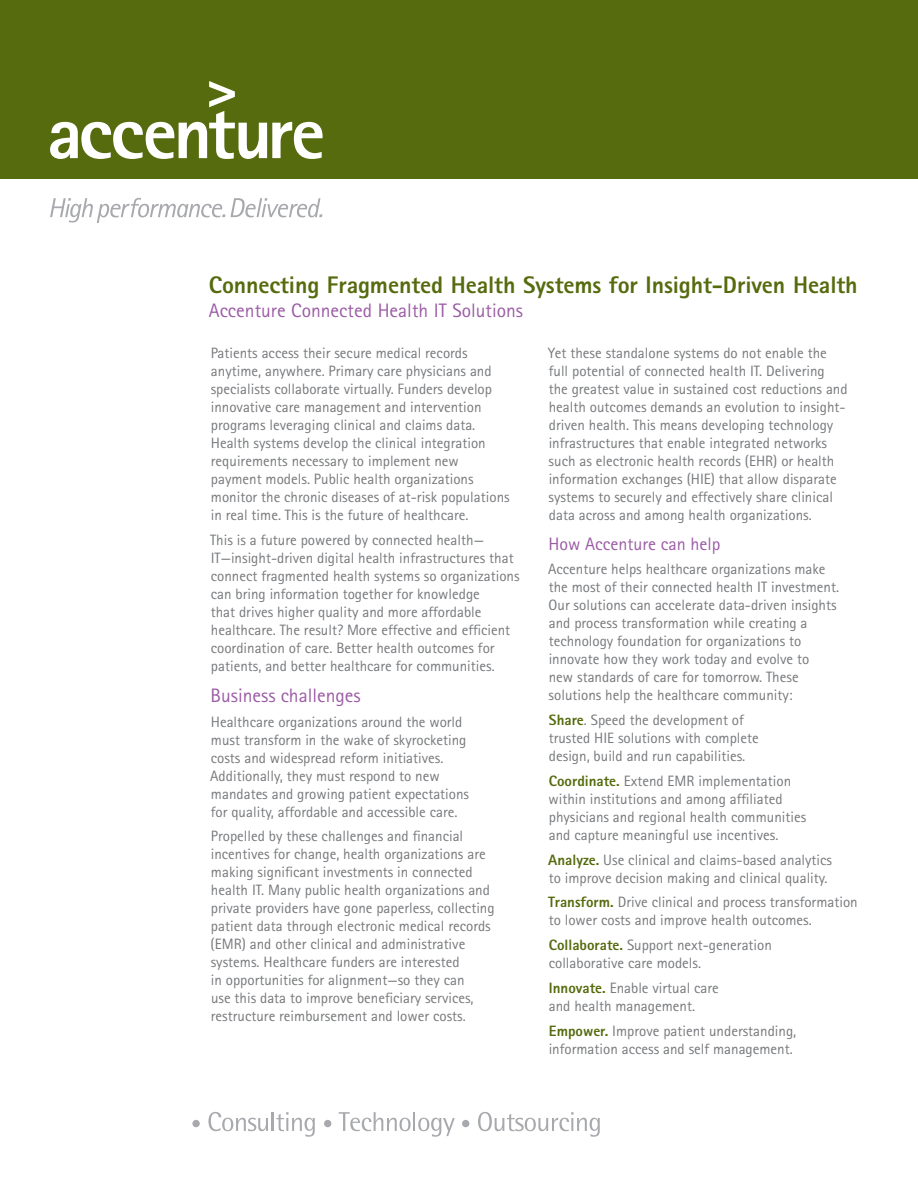
<style>
.page{position:relative;width:918px;height:1188px;background:#fff}
.page>*{position:absolute;margin:0;border:0;box-sizing:border-box;transform-origin:0 0}
.header1{font:800 24px "Agfa Rotis Sans Serif";letter-spacing:-.005em;color:#556b0e}
.header1-2{font:19.5px "Agfa Rotis Sans Serif";color:#9b5ba5}
.body_copy{font:18px "Agfa Rotis Sans Serif";color:#9b5ba5}
.body_copy-2{font:15px/18px "Agfa Rotis Sans Serif";color:#76787b}
.s1{font-weight:800;color:#556b0e}
</style>
<div class="page">
<div style="left:0;top:0;width:918px;height:178px;background:#556b0e"></div>
<svg style="left:50px;top:81px;width:273px;height:78px"></svg>
<svg style="left:50px;top:198px;width:272px;height:25px"></svg>
<div style="left:192px;top:1120px;width:8px;height:7px;background:#a8a9ad;border-radius:50%"></div>
<svg style="left:208px;top:1112px;width:107px;height:25px"></svg>
<div style="left:324px;top:1120px;width:7px;height:7px;background:#a8a9ad;border-radius:50%"></div>
<svg style="left:339px;top:1112px;width:116px;height:25px"></svg>
<div style="left:462px;top:1120px;width:7px;height:7px;background:#a8a9ad;border-radius:50%"></div>
<svg style="left:478px;top:1112px;width:122px;height:25px"></svg>
<p class="header1" style="left:209px;top:270px;width:650px">Connecting Fragmented Health Systems for Insight-Driven Health</p>
<p class="header1-2" style="left:209px;top:299px;width:316px">Accenture Connected Health IT Solutions</p>
<p class="body_copy-2" style="left:211px;top:344px;width:300px">Patients access their secure medical records anytime, anywhere. Primary care physicians and specialists collaborate virtually. Funders develop innovative care management and intervention programs leveraging clinical and claims data.<br>Health systems develop the clinical integration requirements necessary to implement new payment models. Public health organizations monitor the chronic diseases of at-risk populations in real time. This is the future of healthcare.</p>
<p class="body_copy-2" style="left:210px;top:531px;width:311px">This is a future powered by connected health— IT—insight-driven digital health infrastructures that connect fragmented health systems so organizations can bring information together for knowledge<br>that drives higher quality and more affordable healthcare. The result? More effective and efficient coordination of care. Better health outcomes for patients, and better healthcare for communities.</p>
<p class="header1-2" style="left:211px;top:684px;width:152px">Business challenges</p>
<p class="body_copy-2" style="left:210px;top:713px;width:260px">Healthcare organizations around the world must transform in the wake of skyrocketing costs and widespread reform initiatives.<br>Additionally, they must respond to new mandates and growing patient expectations for quality, affordable and accessible care.</p>
<p class="body_copy-2" style="left:211px;top:827px;width:286px">Propelled by these challenges and financial incentives for change, health organizations are making significant investments in connected health IT. Many public health organizations and private providers have gone paperless, collecting patient data through electronic medical records (EMR) and other clinical and administrative systems. Healthcare funders are interested<br>in opportunities for alignment—so they can<br>use this data to improve beneficiary services, restructure reimbursement and lower costs.</p>
<p class="body_copy-2" style="left:548px;top:344px;width:301px">Yet these standalone systems do not enable the full potential of connected health IT. Delivering<br>the greatest value in sustained cost reductions and health outcomes demands an evolution to insight&shy;driven health. This means developing technology infrastructures that enable integrated networks such as electronic health records (EHR) or health information exchanges (HIE) that allow disparate systems to securely and effectively share clinical data across and among health organizations.</p>
<p class="body_copy" style="left:549px;top:533px;width:173px">How Accenture can help</p>
<p class="body_copy-2" style="left:548px;top:560px;width:292px">Accenture helps healthcare organizations make the most of their connected health IT investment.<br>Our solutions can accelerate data-driven insights and process transformation while creating a technology foundation for organizations to innovate how they work today and evolve to<br>new standards of care for tomorrow. These solutions help the healthcare community:</p>
<p class="body_copy-2" style="left:549px;top:711px;width:212px"><span class="s1">Share</span>. Speed the development of trusted HIE solutions with complete design, build and run capabilities.</p>
<p class="body_copy-2" style="left:549px;top:772px;width:259px"><span class="s1">Coordinate.</span> Extend EMR implementation within institutions and among affiliated physicians and regional health communities and capture meaningful use incentives.</p>
<p class="body_copy-2" style="left:548px;top:851px;width:285px"><span class="s1">Analyze.</span> Use clinical and claims-based analytics to improve decision making and clinical quality.</p>
<p class="body_copy-2" style="left:548px;top:893px;width:311px"><span class="s1">Transform.</span> Drive clinical and process transformation to lower costs and improve health outcomes.</p>
<p class="body_copy-2" style="left:549px;top:936px;width:225px"><span class="s1">Collaborate.</span> Support next-generation collaborative care models.</p>
<p class="body_copy-2" style="left:549px;top:979px;width:172px"><span class="s1">Innovate.</span> Enable virtual care and health management.</p>
<p class="body_copy-2" style="left:549px;top:1022px;width:249px"><span class="s1">Empower.</span> Improve patient understanding, information access and self management.</p>
</div>
